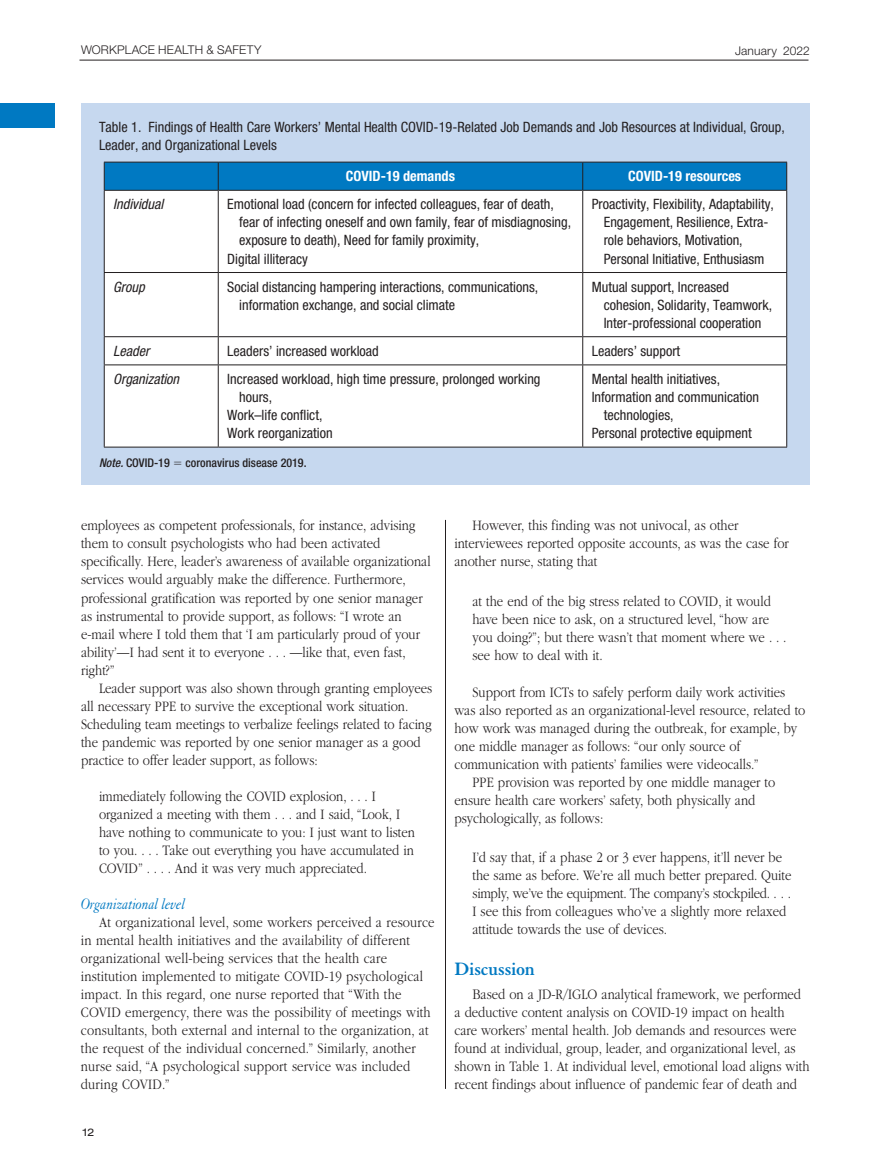
<style>
.page{position:relative;width:891px;height:1175px;background:#fff}
.page>*{position:absolute;margin:0;border:0;box-sizing:border-box;transform-origin:0 0}
.t1{font:700 19.5px "Granjon LT Std";letter-spacing:-.005em;color:#0079c2}
.t2{font:italic 16.5px "Granjon LT Std";color:#0079c2;scale:.85 1}
.t3{font:300 15px/18px "ITC Garamond Std";color:#231f20;scale:.85 1}
.t4{font:condensed 14.25px/18px "Helvetica Neue LT Std";color:#231f20}
.t5{font:italic condensed 14.25px "Helvetica Neue LT Std";color:#231f20}
.t6{font:700 condensed 14.25px "Helvetica Neue LT Std";color:#fff}
.t7{font:500 condensed 12px "Helvetica Neue LT Std";color:#231f20}
.t8{font:300 12px "Helvetica Neue LT Std";letter-spacing:.015em;color:#231f20}
.t9{font:expanded 10.5px "Helvetica Neue LT Std";color:#231f20}
.s1{font-style:italic}
</style>
<div class="page">
<hr style="left:80px;top:60px;width:728px;height:1px;background:#231f20">
<div style="left:0;top:104px;width:55px;height:24px;background:#0079c2"></div>
<hr style="left:445px;top:520px;width:1px;height:568px;background:#231f20">
<div style="left:81px;top:104px;width:729px;height:381px;background:#c6d8ef"></div>
<div style="left:105px;top:191px;width:681px;height:81px;background:#fff"></div>
<div style="left:105px;top:273px;width:681px;height:174px;background:#fff"></div>
<hr style="left:104px;top:190px;width:114px;height:1px;background:#231f20">
<hr style="left:218px;top:190px;width:365px;height:1px;background:#231f20">
<svg style="left:104px;top:162px;width:683px;height:28px;background:#0176bc"></svg>
<hr style="left:583px;top:190px;width:204px;height:1px;background:#231f20">
<hr style="left:104px;top:191px;width:1px;height:81px;background:#231f20">
<hr style="left:218px;top:191px;width:1px;height:81px;background:#231f20">
<hr style="left:582px;top:191px;width:1px;height:81px;background:#231f20">
<hr style="left:786px;top:191px;width:1px;height:81px;background:#231f20">
<hr style="left:104px;top:272px;width:114px;height:1px;background:#231f20">
<hr style="left:104px;top:273px;width:1px;height:63px;background:#231f20">
<hr style="left:218px;top:272px;width:365px;height:1px;background:#231f20">
<hr style="left:218px;top:273px;width:1px;height:63px;background:#231f20">
<hr style="left:583px;top:272px;width:204px;height:1px;background:#231f20">
<hr style="left:582px;top:273px;width:1px;height:63px;background:#231f20">
<hr style="left:786px;top:273px;width:1px;height:63px;background:#231f20">
<hr style="left:104px;top:336px;width:114px;height:1px;background:#231f20">
<svg style="left:104px;top:337px;width:1px;height:27px"></svg>
<hr style="left:218px;top:336px;width:365px;height:1px;background:#231f20">
<svg style="left:218px;top:337px;width:1px;height:27px"></svg>
<hr style="left:583px;top:336px;width:204px;height:1px;background:#231f20">
<svg style="left:582px;top:337px;width:1px;height:27px"></svg>
<svg style="left:786px;top:337px;width:1px;height:27px"></svg>
<hr style="left:104px;top:364px;width:114px;height:1px;background:#231f20">
<hr style="left:104px;top:365px;width:1px;height:82px;background:#231f20">
<hr style="left:104px;top:447px;width:114px;height:1px;background:#231f20">
<hr style="left:218px;top:364px;width:365px;height:1px;background:#231f20">
<hr style="left:218px;top:365px;width:1px;height:82px;background:#231f20">
<hr style="left:218px;top:447px;width:365px;height:1px;background:#231f20">
<hr style="left:583px;top:364px;width:204px;height:1px;background:#231f20">
<hr style="left:582px;top:365px;width:1px;height:82px;background:#231f20">
<hr style="left:786px;top:365px;width:1px;height:82px;background:#231f20">
<hr style="left:583px;top:447px;width:204px;height:1px;background:#231f20">
<p class="t8" style="left:81px;top:42px;width:182px">WORKPLACE HEALTH &amp; SAFETY</p>
<p class="t8" style="left:735px;top:43px;width:76px">JANUARY 2022</p>
<p class="t4" style="left:99px;top:118px;width:687px">Table 1. Findings of Health Care Workers’ Mental Health COVID-19-Related Job Demands and Job Resources at Individual, Group,<br>Leader, and Organizational Levels</p>
<p class="t6" style="left:346px;top:168px;width:111px">COVID-19 demands</p>
<p class="t6" style="left:628px;top:168px;width:115px">COVID-19 resources</p>
<p class="t5" style="left:113px;top:196px;width:52px">Individual</p>
<p class="t4" style="left:227px;top:195px;width:328px">Emotional load (concern for infected colleagues, fear of death,</p>
<p class="t4" style="left:239px;top:213px;width:333px">fear of infecting oneself and own family, fear of misdiagnosing,</p>
<p class="t4" style="left:239px;top:231px;width:242px">exposure to death), Need for family proximity,</p>
<p class="t4" style="left:227px;top:249px;width:82px">Digital illiteracy</p>
<p class="t4" style="left:604px;top:195px;width:172px;text-indent:-12px">Proactivity, Flexibility, Adaptability, Engagement, Resilience, Extra&shy;role behaviors, Motivation, Personal Initiative, Enthusiasm</p>
<p class="t5" style="left:113px;top:278px;width:33px">Group</p>
<p class="t4" style="left:239px;top:277px;width:300px;text-indent:-12px">Social distancing hampering interactions, communications, information exchange, and social climate</p>
<p class="t4" style="left:604px;top:277px;width:170px;text-indent:-12px">Mutual support, Increased cohesion, Solidarity, Teamwork,<br>Inter-professional cooperation</p>
<p class="t5" style="left:113px;top:342px;width:38px">Leader</p>
<p class="t4" style="left:227px;top:342px;width:153px">Leaders’ increased workload</p>
<p class="t4" style="left:592px;top:342px;width:90px">Leaders’ support</p>
<p class="t5" style="left:113px;top:371px;width:67px">Organization</p>
<p class="t4" style="left:227px;top:370px;width:315px">Increased workload, high time pressure, prolonged working</p>
<p class="t4" style="left:239px;top:388px;width:34px">hours,</p>
<p class="t4" style="left:227px;top:406px;width:97px">Work–life conflict,</p>
<p class="t4" style="left:227px;top:424px;width:107px">Work reorganization</p>
<p class="t4" style="left:592px;top:370px;width:130px">Mental health initiatives,</p>
<p class="t4" style="left:592px;top:388px;width:169px">Information and communication</p>
<p class="t4" style="left:604px;top:406px;width:71px">technologies,</p>
<p class="t4" style="left:592px;top:424px;width:162px">Personal protective equipment</p>
<p class="t7" style="left:99px;top:455px;width:72px"><span class="s1">Note.</span> COVID-19</p>
<p class="t7" style="left:186px;top:455px;width:122px">coronavirus disease 2019.</p>
<p class="t3" style="left:81px;top:517px;width:413px">employees as competent professionals, for instance, advising them to consult psychologists who had been activated specifically. Here, leader’s awareness of available organizational services would arguably make the difference. Furthermore, professional gratification was reported by one senior manager as instrumental to provide support, as follows: “I wrote an e-mail where I told them that ‘I am particularly proud of your ability’—I had sent it to everyone . . . —like that, even fast, right?”</p>
<p class="t3" style="left:81px;top:679px;width:415px;text-indent:18px">Leader support was also shown through granting employees all necessary PPE to survive the exceptional work situation.<br>Scheduling team meetings to verbalize feelings related to facing the pandemic was reported by one senior manager as a good practice to offer leader support, as follows:</p>
<p class="t3" style="left:99px;top:787px;width:373px">immediately following the COVID explosion, . . . I organized a meeting with them . . . and I said, “Look, I have nothing to communicate to you: I just want to listen to you. . . . Take out everything you have accumulated in COVID” . . . . And it was very much appreciated.</p>
<p class="t2" style="left:81px;top:894px;width:124px">Organizational level</p>
<p class="t3" style="left:81px;top:913px;width:417px;text-indent:18px">At organizational level, some workers perceived a resource in mental health initiatives and the availability of different organizational well-being services that the health care institution implemented to mitigate COVID-19 psychological impact. In this regard, one nurse reported that “With the COVID emergency, there was the possibility of meetings with consultants, both external and internal to the organization, at the request of the individual concerned.” Similarly, another nurse said, “A psychological support service was included during COVID.”</p>
<p class="t9" style="left:83px;top:1125px;width:13px">12</p>
<p class="t3" style="left:454px;top:517px;width:395px;text-indent:18px">However, this finding was not univocal, as other interviewees reported opposite accounts, as was the case for another nurse, stating that</p>
<p class="t3" style="left:472px;top:592px;width:371px">at the end of the big stress related to COVID, it would have been nice to ask, on a structured level, “how are you doing?”; but there wasn’t that moment where we . . . see how to deal with it.</p>
<p class="t3" style="left:472px;top:683px;width:370px">Support from ICTs to safely perform daily work activities</p>
<p class="t3" style="left:454px;top:701px;width:414px">was also reported as an organizational-level resource, related to</p>
<p class="t3" style="left:454px;top:719px;width:405px">how work was managed during the outbreak, for example, by</p>
<p class="t3" style="left:454px;top:737px;width:338px">one middle manager as follows: “our only source of</p>
<p class="t3" style="left:454px;top:755px;width:359px">communication with patients’ families were videocalls.”</p>
<p class="t3" style="left:472px;top:773px;width:358px">PPE provision was reported by one middle manager to</p>
<p class="t3" style="left:454px;top:791px;width:355px">ensure health care workers’ safety, both physically and</p>
<p class="t3" style="left:454px;top:809px;width:177px">psychologically, as follows:</p>
<p class="t3" style="left:472px;top:848px;width:377px">I’d say that, if a phase 2 or 3 ever happens, it’ll never be the same as before. We’re all much better prepared. Quite simply, we’ve the equipment. The company’s stockpiled. . . .<br>I see this from colleagues who’ve a slightly more relaxed attitude towards the use of devices.</p>
<h1 class="t1" style="left:454px;top:958px;width:82px">Discussion</h1>
<p class="t3" style="left:454px;top:985px;width:419px;text-indent:18px">Based on a JD-R/IGLO analytical framework, we performed a deductive content analysis on COVID-19 impact on health care workers’ mental health. Job demands and resources were found at individual, group, leader, and organizational level, as shown in Table 1. At individual level, emotional load aligns with recent findings about influence of pandemic fear of death and</p>
</div>
